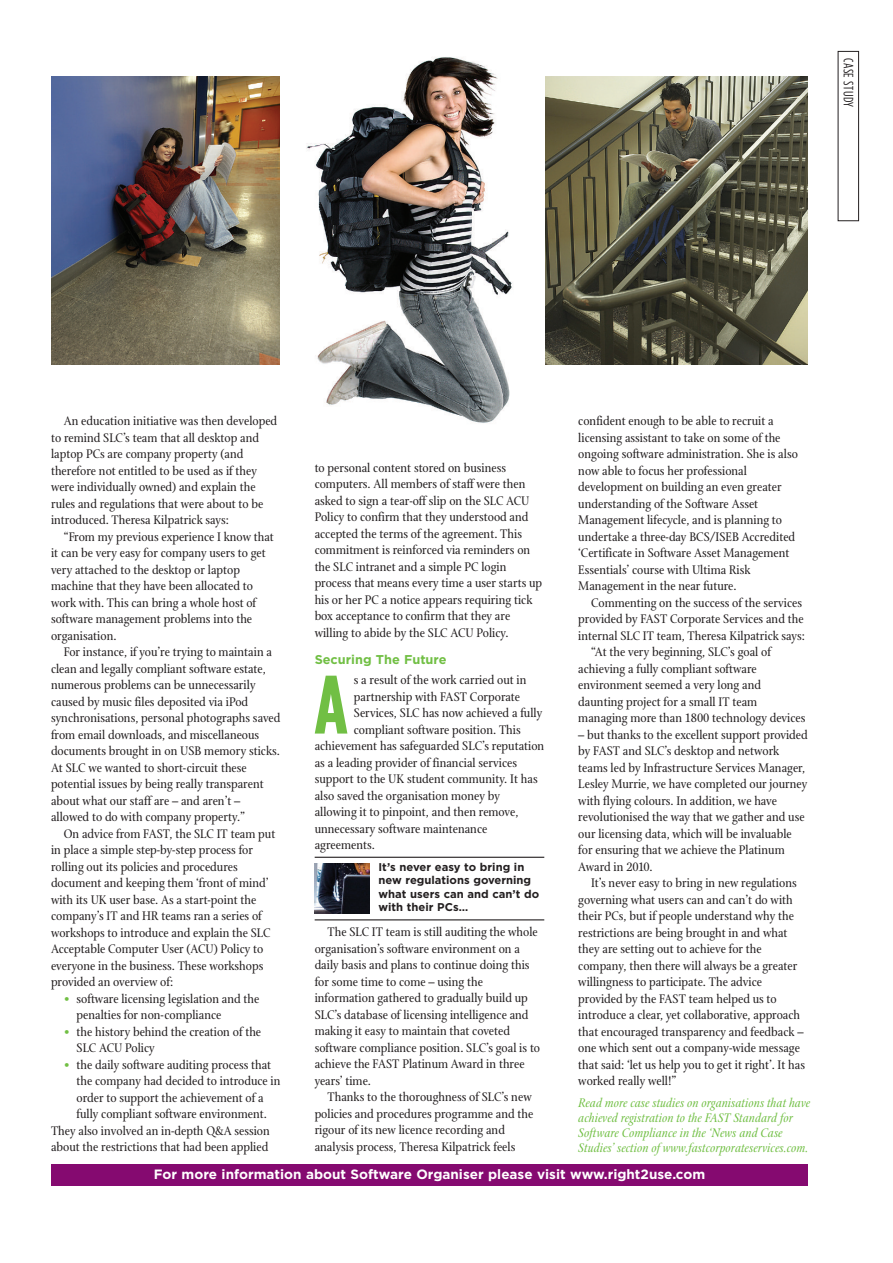
<style>
.page{position:relative;width:893px;height:1263px;background:#fff}
.page>*{position:absolute;margin:0;border:0;box-sizing:border-box;transform-origin:0 0}
.t1{font:700 82.5px "Gotham Condensed";color:#71bf44}
.t2{font:13.5px/16.5px "Stone Print";color:#231f20}
.t3{font:italic 13.5px/15px "Stone Print";color:#71bf44}
.t4{font:700 13.5px "Gotham";color:#fff}
.t5{font:13.5px "Gotham Condensed";letter-spacing:.04em;color:#231f20}
.t6{font:700 12.75px "Gotham";color:#71bf44}
.t7{font:700 11.25px/13.5px "Gotham";color:#231f20}
.s1{color:#71bf44}
</style>
<div class="page">
<img style="left:545px;top:77px;width:263px;height:288px">
<hr style="left:315px;top:857px;width:229px;height:1px;background:#231f20">
<hr style="left:315px;top:919px;width:229px;height:1px;background:#231f20">
<div style="left:838px;top:51px;width:21px;height:170px;border:1px solid #231f20"></div>
<img style="left:51px;top:77px;width:229px;height:288px">
<img style="left:306px;top:57px;width:207px;height:366px">
<div style="left:51px;top:1164px;width:757px;height:22px;background:#850a70"></div>
<img style="left:315px;top:863px;width:55px;height:51px">
<p class="t5" style="left:856px;top:58px;width:51px;rotate:90deg">CASE STUDY</p>
<p class="t2" style="left:51px;top:412px;width:228px;text-indent:13px">An education initiative was then developed to remind SLC’s team that all desktop and laptop PCs are company property (and therefore not entitled to be used as if they were individually owned) and explain the rules and regulations that were about to be introduced. Theresa Kilpatrick says:</p>
<p class="t2" style="left:51px;top:528px;width:224px;text-indent:13px">“From my previous experience I know that it can be very easy for company users to get very attached to the desktop or laptop machine that they have been allocated to work with. This can bring a whole host of software management problems into the organisation.</p>
<p class="t2" style="left:51px;top:643px;width:231px;text-indent:13px">For instance, if you’re trying to maintain a clean and legally compliant software estate, numerous problems can be unnecessarily caused by music files deposited via iPod synchronisations, personal photographs saved from email downloads, and miscellaneous documents brought in on USB memory sticks.<br>At SLC we wanted to short-circuit these potential issues by being really transparent about what our staff are – and aren’t – allowed to do with company property.”</p>
<p class="t2" style="left:51px;top:825px;width:226px;text-indent:13px">On advice from FAST, the SLC IT team put in place a simple step-by-step process for rolling out its policies and procedures document and keeping them ‘front of mind’ with its UK user base. As a start-point the company’s IT and HR teams ran a series of workshops to introduce and explain the SLC Acceptable Computer User (ACU) Policy to everyone in the business. These workshops provided an overview of:</p>
<p class="t2" style="left:77px;top:990px;width:184px;text-indent:-13px"><span class="s1">•</span> software licensing legislation and the penalties for non-compliance</p>
<p class="t2" style="left:77px;top:1023px;width:186px;text-indent:-13px"><span class="s1">•</span> the history behind the creation of the<br>SLC ACU Policy</p>
<p class="t2" style="left:64px;top:1056px;width:209px"><span class="s1">•</span> the daily software auditing process that</p>
<p class="t2" style="left:77px;top:1072px;width:206px">the company had decided to introduce in</p>
<p class="t2" style="left:77px;top:1089px;width:189px">order to support the achievement of a</p>
<p class="t2" style="left:77px;top:1105px;width:192px">fully compliant software environment.</p>
<p class="t2" style="left:51px;top:1122px;width:220px">They also involved an in-depth Q&amp;A session</p>
<p class="t2" style="left:51px;top:1138px;width:219px">about the restrictions that had been applied</p>
<p class="t2" style="left:578px;top:412px;width:221px">confident enough to be able to recruit a licensing assistant to take on some of the ongoing software administration. She is also now able to focus her professional development on building an even greater understanding of the Software Asset Management lifecycle, and is planning to undertake a three-day BCS/ISEB Accredited ‘Certificate in Software Asset Management Essentials’ course with Ultima Risk Management in the near future.</p>
<p class="t2" style="left:591px;top:594px;width:213px">Commenting on the success of the services</p>
<p class="t2" style="left:578px;top:610px;width:227px">provided by FAST Corporate Services and the</p>
<p class="t2" style="left:578px;top:627px;width:228px">internal SLC IT team, Theresa Kilpatrick says:</p>
<p class="t2" style="left:591px;top:643px;width:181px">“At the very beginning, SLC’s goal of</p>
<p class="t2" style="left:578px;top:660px;width:180px">achieving a fully compliant software</p>
<p class="t2" style="left:578px;top:676px;width:184px">environment seemed a very long and</p>
<p class="t2" style="left:578px;top:693px;width:180px">daunting project for a small IT team</p>
<p class="t2" style="left:578px;top:709px;width:229px">managing more than 1800 technology devices</p>
<p class="t2" style="left:578px;top:726px;width:231px">– but thanks to the excellent support provided by FAST and SLC’s desktop and network teams led by Infrastructure Services Manager, Lesley Murrie, we have completed our journey with flying colours. In addition, we have revolutionised the way that we gather and use our licensing data, which will be invaluable for ensuring that we achieve the Platinum Award in 2010.</p>
<p class="t2" style="left:578px;top:874px;width:228px;text-indent:13px">It’s never easy to bring in new regulations governing what users can and can’t do with their PCs, but if people understand why the restrictions are being brought in and what they are setting out to achieve for the company, then there will always be a greater willingness to participate. The advice provided by the FAST team helped us to introduce a clear, yet collaborative, approach that encouraged transparency and feedback – one which sent out a company-wide message that said: ‘let us help you to get it right’. It has worked really well!”</p>
<p class="t2" style="left:315px;top:459px;width:229px">to personal content stored on business computers. All members of staff were then asked to sign a tear-off slip on the SLC ACU Policy to confirm that they understood and accepted the terms of the agreement. This commitment is reinforced via reminders on the SLC intranet and a simple PC login process that means every time a user starts up his or her PC a notice appears requiring tick box acceptance to confirm that they are willing to abide by the SLC ACU Policy.</p>
<p class="t6" style="left:315px;top:652px;width:133px">Securing The Future</p>
<h1 class="t1" style="left:315px;top:657px;width:34px">A</h1>
<p class="t2" style="left:354px;top:671px;width:174px">s a result of the work carried out in</p>
<p class="t2" style="left:354px;top:688px;width:168px">partnership with FAST Corporate</p>
<p class="t2" style="left:354px;top:704px;width:190px">Services, SLC has now achieved a fully</p>
<p class="t2" style="left:354px;top:721px;width:168px">compliant software position. This</p>
<p class="t2" style="left:315px;top:737px;width:231px">achievement has safeguarded SLC’s reputation</p>
<p class="t2" style="left:315px;top:754px;width:204px">as a leading provider of financial services</p>
<p class="t2" style="left:315px;top:770px;width:224px">support to the UK student community. It has</p>
<p class="t2" style="left:315px;top:787px;width:187px">also saved the organisation money by</p>
<p class="t2" style="left:315px;top:803px;width:205px">allowing it to pinpoint, and then remove,</p>
<p class="t2" style="left:315px;top:820px;width:174px">unnecessary software maintenance</p>
<p class="t2" style="left:315px;top:836px;width:62px">agreements.</p>
<p class="t7" style="left:378px;top:860px;width:162px">It’s never easy to bring in new regulations governing what users can and can’t do with their PCs…</p>
<p class="t2" style="left:315px;top:923px;width:227px;text-indent:13px">The SLC IT team is still auditing the whole organisation’s software environment on a daily basis and plans to continue doing this for some time to come – using the information gathered to gradually build up SLC’s database of licensing intelligence and making it easy to maintain that coveted software compliance position. SLC’s goal is to achieve the FAST Platinum Award in three years’ time.</p>
<p class="t2" style="left:315px;top:1088px;width:220px;text-indent:13px">Thanks to the thoroughness of SLC’s new policies and procedures programme and the rigour of its new licence recording and analysis process, Theresa Kilpatrick feels</p>
<p class="t3" style="left:578px;top:1095px;width:233px">Read more case studies on organisations that have achieved registration to the FAST Standard for Software Compliance in the ‘News and Case Studies’ section of www.fastcorporateservices.com.</p>
<p class="t4" style="left:154px;top:1167px;width:553px">For more information about Software Organiser please visit www.right2use.com</p>
</div>
